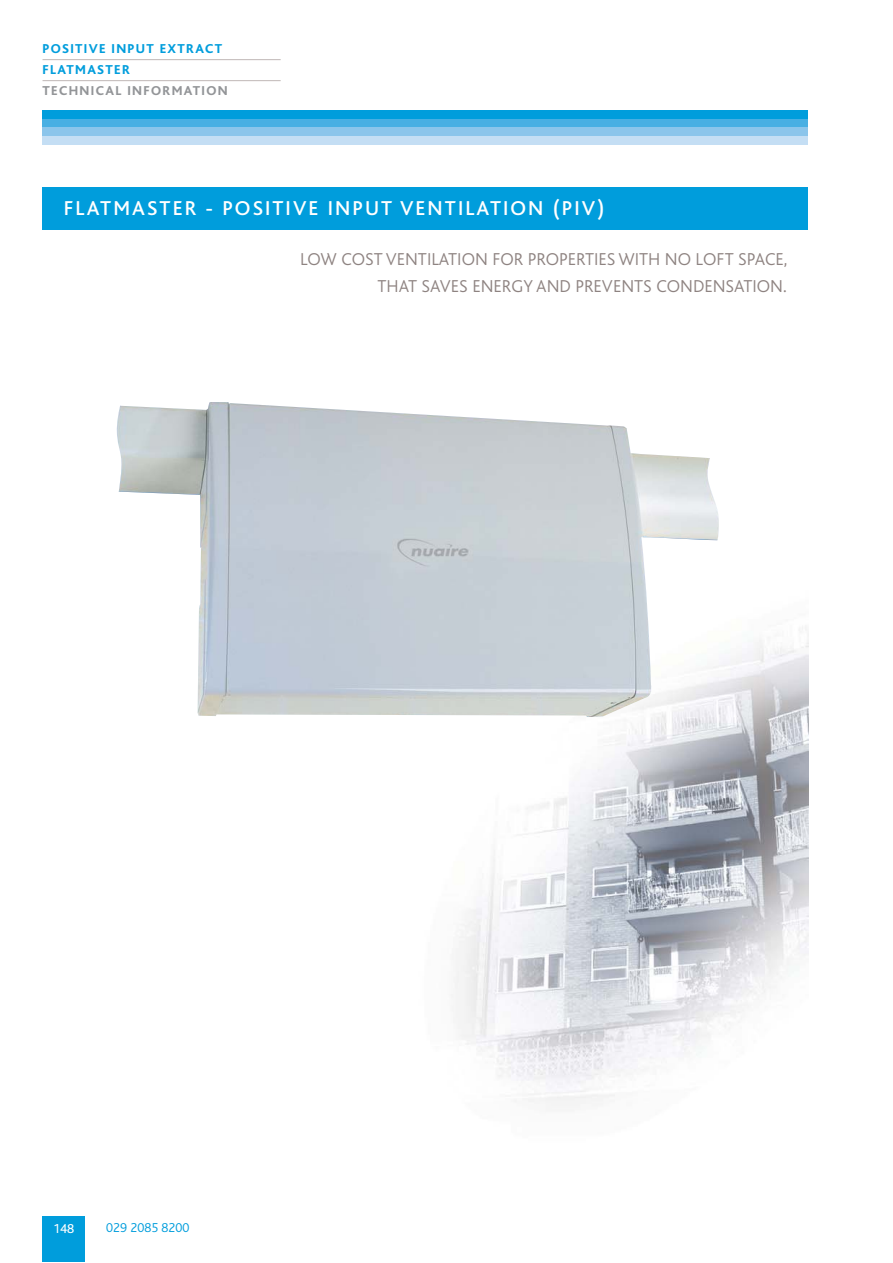
<style>
.page{position:relative;width:893px;height:1263px;background:#fff}
.page>*{position:absolute;margin:0;border:0;box-sizing:border-box;transform-origin:0 0}
.t1{font:500 21px "Bliss";letter-spacing:.1em;color:#fff}
.t2{font:300 18px/27px "Bliss";color:#8e8381;text-align:right}
.t3{font:800 13.5px/21px "Bliss";letter-spacing:.1em;color:#009ddc}
.t4{font:800 13.5px "Bliss";letter-spacing:.1em;color:#939598}
.t5{font:300 13.5px "Bliss";color:#009ddc}
.t6{font:13.5px "Bliss";color:#fff}
</style>
<div class="page">
<div style="left:43px;top:1216px;width:42px;height:46px;background:#009ddc"></div>
<div style="left:43px;top:111px;width:765px;height:8px;background:#009ddc"></div>
<div style="left:43px;top:119px;width:765px;height:9px;background:#48afe3"></div>
<div style="left:43px;top:128px;width:765px;height:8px;background:#8bc5eb"></div>
<div style="left:43px;top:136px;width:765px;height:9px;background:#c4def4"></div>
<hr style="left:43px;top:59px;width:238px;height:1px;background:#c0b8b6">
<hr style="left:43px;top:80px;width:238px;height:1px;background:#c0b8b6">
<img style="left:451px;top:627px;width:357px;height:479px">
<div style="left:43px;top:187px;width:765px;height:43px;background:#009ddc"></div>
<img style="left:116px;top:402px;width:604px;height:315px">
<p class="t3" style="left:43px;top:40px;width:181px">POSITIVE INPUT EXTRACT<br>FLATMASTER</p>
<p class="t4" style="left:43px;top:86px;width:187px">TECHNICAL INFORMATION</p>
<p class="t1" style="left:64px;top:200px;width:542px">FLATMASTER - POSITIVE INPUT VENTILATION (PIV)</p>
<p class="t2" style="left:300px;top:247px;width:489px">LOW COST VENTILATION FOR PROPERTIES WITH NO LOFT SPACE,<br>THAT SAVES ENERGY AND PREVENTS CONDENSATION.</p>
<p class="t6" style="left:53px;top:1223px;width:23px">148</p>
<p class="t5" style="left:106px;top:1223px;width:85px">029 2085 8200</p>
</div>
